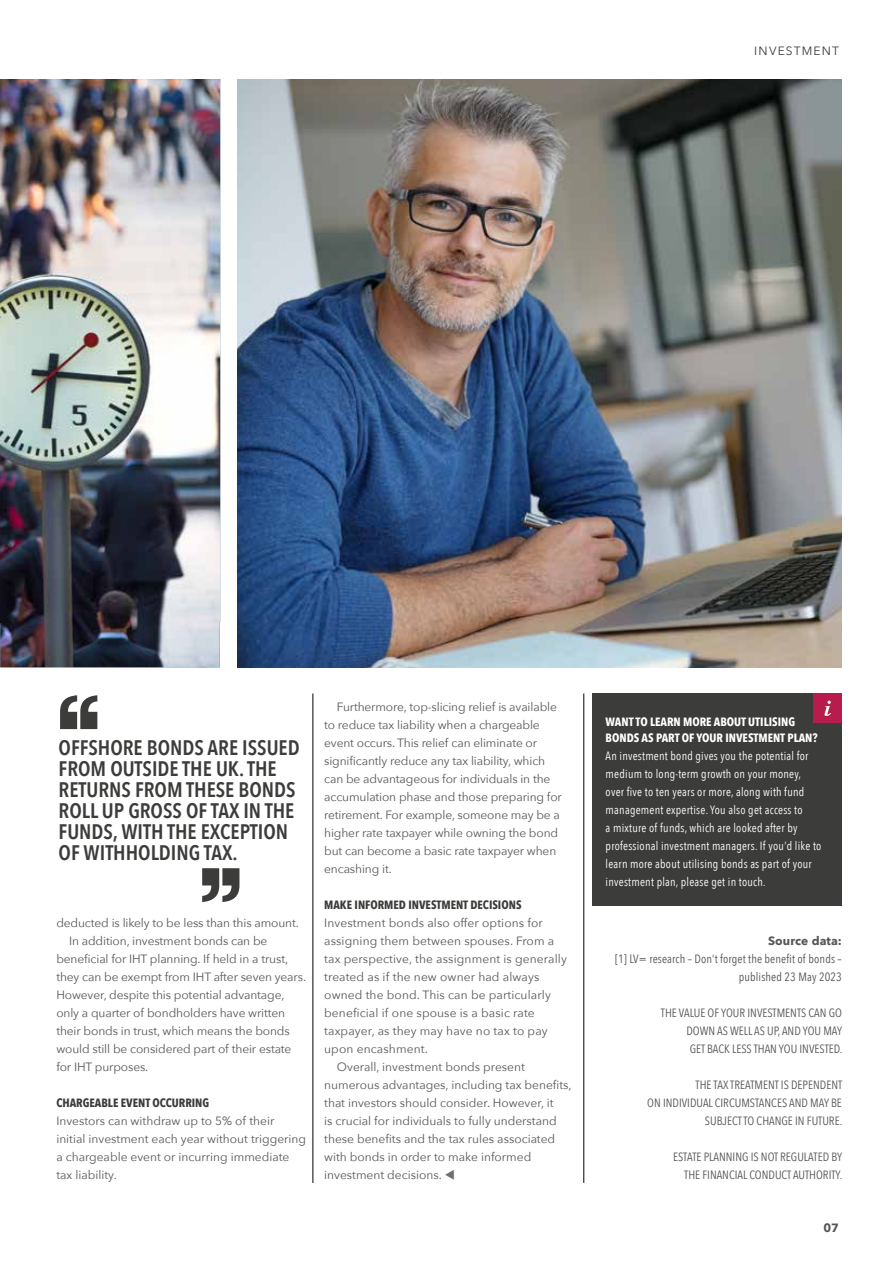
<style>
.page{position:relative;width:893px;height:1263px;background:#fff}
.page>*{position:absolute;margin:0;border:0;box-sizing:border-box;transform-origin:0 0}
.t1{font:600 21px/21px "Avenir Next Condensed";color:#3c3c3b}
.t2{font:12px/18px "Avenir Next";letter-spacing:-.01em;color:#575756}
.t3{font:12px/18px "Avenir Next Condensed";letter-spacing:.02em;color:#fff}
.t4{font:12px/18px "Avenir Next Condensed";color:#575756;text-align:right}
.t5{font:12px "Avenir Next";letter-spacing:.01em;color:#575756}
.t6{font:700 12px/16.5px "Avenir Next Condensed";color:#fff}
.t7{font:700 12px "Avenir Next Condensed";color:#3c3c3b}
.t8{font:700 12px "Avenir Next";letter-spacing:.01em;color:#575756}
.t9{font:12px "Avenir Next";letter-spacing:.1em;color:#3c3c3b}
.s1{color:#706f6f}
</style>
<div class="page">
<img style="left:237px;top:79px;width:605px;height:589px">
<div style="left:592px;top:693px;width:250px;height:213px;background:#3c3c3b"></div>
<div style="left:813px;top:693px;width:29px;height:30px;background:#b61d4c"></div>
<svg style="left:824px;top:701px;width:7px;height:15px"></svg>
<hr style="left:313px;top:693px;width:1px;height:490px;background:#000">
<hr style="left:583px;top:693px;width:1px;height:490px;background:#000">
<svg style="left:60px;top:695px;width:37px;height:34px"></svg>
<svg style="left:202px;top:868px;width:37px;height:34px"></svg>
<img style="left:0;top:79px;width:220px;height:588px">
<p class="t9" style="left:754px;top:40px;width:86px">INVESTMENT</p>
<h1 class="t1" style="left:59px;top:736px;width:243px">OFFSHORE BONDS ARE ISSUED<br>FROM OUTSIDE THE UK. THE<br>RETURNS FROM THESE BONDS<br>ROLL UP GROSS OF TAX IN THE<br>FUNDS, WITH THE EXCEPTION<br>OF WITHHOLDING TAX.</h1>
<p class="t2" style="left:56px;top:913px;width:244px">deducted is likely to be less than this amount.</p>
<p class="t2" style="left:69px;top:931px;width:200px">In addition, investment bonds can be</p>
<p class="t2" style="left:56px;top:949px;width:233px">beneficial for IHT planning. If held in a trust,</p>
<p class="t2" style="left:56px;top:967px;width:251px">they can be exempt from IHT after seven years.</p>
<p class="t2" style="left:56px;top:985px;width:230px">However, despite this potential advantage,</p>
<p class="t2" style="left:56px;top:1003px;width:230px">only a quarter of bondholders have written</p>
<p class="t2" style="left:56px;top:1021px;width:235px">their bonds in trust, which means the bonds</p>
<p class="t2" style="left:56px;top:1039px;width:237px">would still be considered part of their estate</p>
<p class="t2" style="left:56px;top:1057px;width:94px">for IHT purposes.</p>
<p class="t7" style="left:56px;top:1095px;width:154px">CHARGEABLE EVENT OCCURRING</p>
<p class="t2" style="left:56px;top:1111px;width:251px">Investors can withdraw up to 5% of their initial investment each year without triggering a chargeable event or incurring immediate tax liability.</p>
<p class="t2" style="left:324px;top:697px;width:239px;text-indent:13px">Furthermore, top-slicing relief is available to reduce tax liability when a chargeable event occurs. This relief can eliminate or significantly reduce any tax liability, which can be advantageous for individuals in the accumulation phase and those preparing for retirement. For example, someone may be a higher rate taxpayer while owning the bond but can become a basic rate taxpayer when encashing it.</p>
<p class="t7" style="left:324px;top:897px;width:199px">MAKE INFORMED INVESTMENT DECISIONS</p>
<p class="t5" style="left:324px;top:913px;width:220px">Investment bonds also offer options for</p>
<p class="t5" style="left:324px;top:931px;width:232px">assigning them between spouses. From a</p>
<p class="t5" style="left:324px;top:949px;width:244px">tax perspective, the assignment is generally</p>
<p class="t5" style="left:324px;top:967px;width:217px">treated as if the new owner had always</p>
<p class="t5" style="left:324px;top:985px;width:228px">owned the bond. This can be particularly</p>
<p class="t5" style="left:324px;top:1003px;width:212px">beneficial if one spouse is a basic rate</p>
<p class="t5" style="left:324px;top:1021px;width:225px">taxpayer, as they may have no tax to pay</p>
<p class="t5" style="left:324px;top:1039px;width:105px">upon encashment.</p>
<p class="t2" style="left:337px;top:1057px;width:189px">Overall, investment bonds present</p>
<p class="t2" style="left:324px;top:1075px;width:249px">numerous advantages, including tax benefits,</p>
<p class="t2" style="left:324px;top:1093px;width:231px">that investors should consider. However, it</p>
<p class="t2" style="left:324px;top:1111px;width:234px">is crucial for individuals to fully understand</p>
<p class="t2" style="left:324px;top:1129px;width:233px">these benefits and the tax rules associated</p>
<p class="t2" style="left:324px;top:1147px;width:209px">with bonds in order to make informed</p>
<p class="t2" style="left:324px;top:1165px;width:132px">investment decisions. <span class="s1">▼</span></p>
<p class="t6" style="left:606px;top:713px;width:213px">WANT TO LEARN MORE ABOUT UTILISING<br>BONDS AS PART OF YOUR INVESTMENT PLAN?</p>
<p class="t3" style="left:606px;top:746px;width:217px">An investment bond gives you the potential for medium to long-term growth on your money, over five to ten years or more, along with fund management expertise. You also get access to<br>a mixture of funds, which are looked after by professional investment managers. If you’d like to learn more about utilising bonds as part of your investment plan, please get in touch.</p>
<p class="t8" style="left:768px;top:930px;width:75px">Source data:</p>
<p class="t4" style="left:615px;top:949px;width:228px">[1] LV= research – Don’t forget the benefit of bonds – published 23 May 2023</p>
<p class="t4" style="left:686px;top:1003px;width:157px;text-align:justify;text-indent:-25px">THE VALUE OF YOUR INVESTMENTS CAN GO DOWN AS WELL AS UP, AND YOU MAY GET BACK LESS THAN YOU INVESTED.</p>
<p class="t4" style="left:647px;top:1075px;width:197px">THE TAX TREATMENT IS DEPENDENT<br>ON INDIVIDUAL CIRCUMSTANCES AND MAY BE<br>SUBJECT TO CHANGE IN FUTURE.</p>
<p class="t4" style="left:673px;top:1147px;width:171px">ESTATE PLANNING IS NOT REGULATED BY<br>THE FINANCIAL CONDUCT AUTHORITY.</p>
<p class="t8" style="left:823px;top:1218px;width:17px">07</p>
</div>
